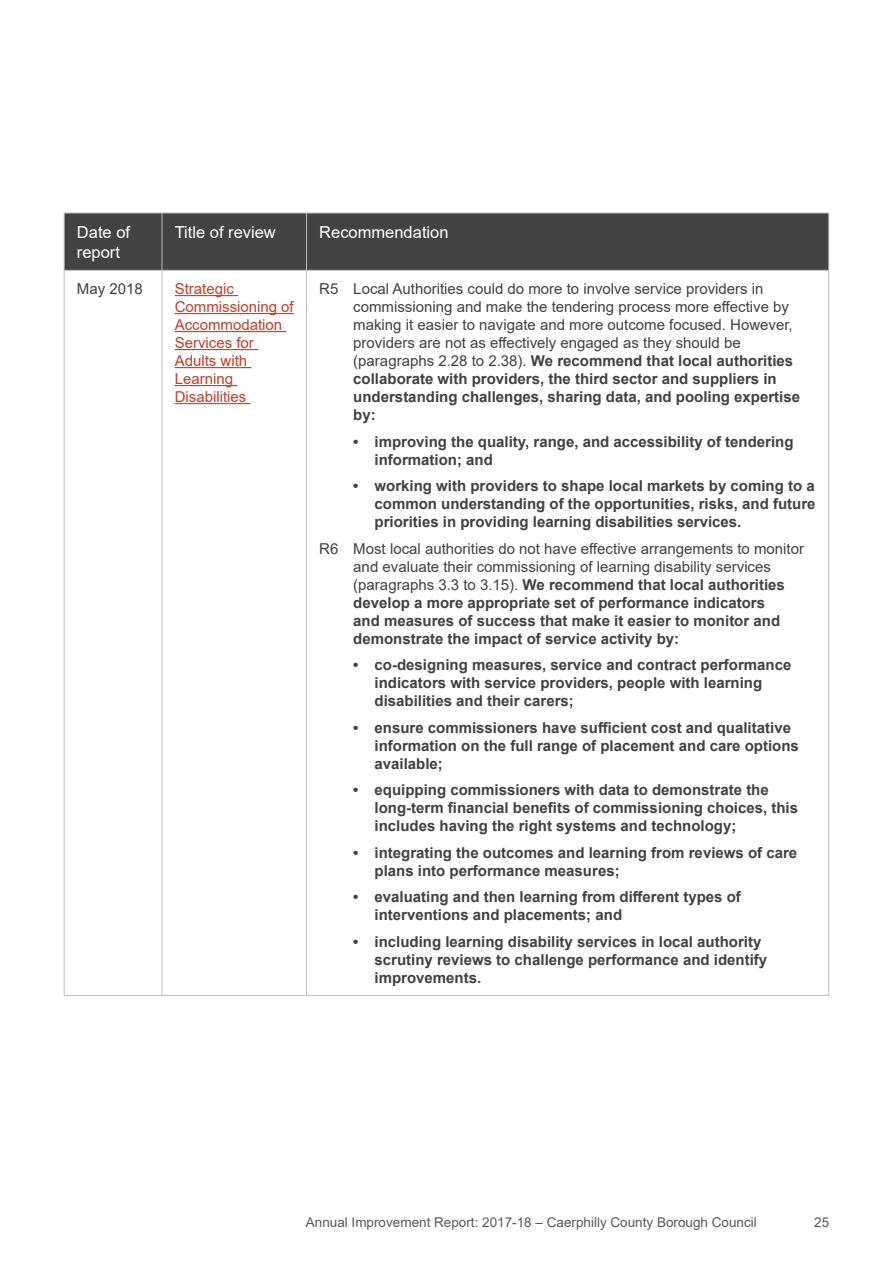
<style>
.page{position:relative;width:893px;height:1263px;background:#fff}
.page>*{position:absolute;margin:0;border:0;box-sizing:border-box;transform-origin:0 0}
.Table_header_text{font:16.5px/19.8px "Arial";color:#fff}
.Table_text{font:700 15px/18px "Arial";color:#414042}
.Table_text-2{font:15px/18px "Arial";color:#414042}
.Table_text-3{font:15px/18px "Arial";color:#c53c26}
.t1{font:13.5px "Arial";color:#58595b}
.s1{font-weight:700}
.s2{font-weight:400}
</style>
<div class="page">
<div style="left:65px;top:214px;width:763px;height:56px;background:#434343"></div>
<hr style="left:64px;top:213px;width:98px;height:1px;background:#bcbec0">
<hr style="left:64px;top:213px;width:1px;height:57px;background:#bcbec0">
<hr style="left:162px;top:213px;width:145px;height:1px;background:#bcbec0">
<hr style="left:162px;top:213px;width:1px;height:57px;background:#bcbec0">
<hr style="left:307px;top:213px;width:522px;height:1px;background:#bcbec0">
<hr style="left:306px;top:213px;width:1px;height:57px;background:#bcbec0">
<hr style="left:828px;top:213px;width:1px;height:57px;background:#bcbec0">
<hr style="left:64px;top:270px;width:98px;height:1px;background:#bcbec0">
<hr style="left:64px;top:271px;width:1px;height:724px;background:#bcbec0">
<hr style="left:162px;top:270px;width:145px;height:1px;background:#bcbec0">
<hr style="left:162px;top:271px;width:1px;height:724px;background:#bcbec0">
<hr style="left:307px;top:270px;width:522px;height:1px;background:#bcbec0">
<hr style="left:306px;top:271px;width:1px;height:724px;background:#bcbec0">
<hr style="left:828px;top:271px;width:1px;height:724px;background:#bcbec0">
<hr style="left:64px;top:995px;width:98px;height:1px;background:#bcbec0">
<hr style="left:162px;top:995px;width:145px;height:1px;background:#bcbec0">
<hr style="left:307px;top:995px;width:522px;height:1px;background:#bcbec0">
<hr style="left:175px;top:295px;width:63px;height:1px;background:#c53c26">
<hr style="left:175px;top:313px;width:119px;height:1px;background:#c53c26">
<hr style="left:175px;top:331px;width:111px;height:1px;background:#c53c26">
<hr style="left:175px;top:349px;width:83px;height:1px;background:#c53c26">
<hr style="left:175px;top:367px;width:76px;height:1px;background:#c53c26">
<hr style="left:175px;top:385px;width:62px;height:1px;background:#c53c26">
<hr style="left:175px;top:403px;width:76px;height:1px;background:#c53c26">
<p class="Table_header_text" style="left:77px;top:222px;width:55px">Date of report</p>
<p class="Table_header_text" style="left:175px;top:222px;width:103px">Title of review</p>
<p class="Table_header_text" style="left:319px;top:222px;width:131px">Recommendation</p>
<p class="Table_text-2" style="left:77px;top:280px;width:67px">May 2018</p>
<p class="Table_text-3" style="left:175px;top:280px;width:121px">Strategic<br>Commissioning of<br>Accommodation<br>Services for<br>Adults with<br>Learning<br>Disabilities</p>
<p class="Table_text-2" style="left:353px;top:280px;width:448px;text-indent:-34px">R5 Local Authorities could do more to involve service providers in commissioning and make the tendering process more effective by making it easier to navigate and more outcome focused. However, providers are not as effectively engaged as they should be (paragraphs 2.28 to 2.38). <span class="s1">We recommend that local authorities collaborate with providers, the third sector and suppliers in understanding challenges, sharing data, and pooling expertise by:</span></p>
<p class="Table_text" style="left:375px;top:432px;width:420px;text-indent:-21px">• improving the quality, range, and accessibility of tendering information; and</p>
<p class="Table_text" style="left:375px;top:477px;width:442px;text-align:justify;text-indent:-21px">• working with providers to shape local markets by coming to a common understanding of the opportunities, risks, and future priorities in providing learning disabilities services.</p>
<p class="Table_text" style="left:353px;top:539px;width:452px;text-indent:-34px"><span class="s2">R6 Most local authorities do not have effective arrangements to monitor and evaluate their commissioning of learning disability services (paragraphs 3.3 to 3.15).</span> We recommend that local authorities develop a more appropriate set of performance indicators<br>and measures of success that make it easier to monitor and demonstrate the impact of service activity by:</p>
<p class="Table_text" style="left:375px;top:656px;width:418px;text-indent:-21px">• co-designing measures, service and contract performance indicators with service providers, people with learning disabilities and their carers;</p>
<p class="Table_text" style="left:375px;top:718px;width:426px;text-indent:-21px">• ensure commissioners have sufficient cost and qualitative information on the full range of placement and care options available;</p>
<p class="Table_text" style="left:375px;top:781px;width:425px;text-indent:-21px">• equipping commissioners with data to demonstrate the long-term financial benefits of commissioning choices, this includes having the right systems and technology;</p>
<p class="Table_text" style="left:375px;top:843px;width:424px;text-indent:-21px">• integrating the outcomes and learning from reviews of care plans into performance measures;</p>
<p class="Table_text" style="left:375px;top:888px;width:368px;text-indent:-21px">• evaluating and then learning from different types of interventions and placements; and</p>
<p class="Table_text" style="left:375px;top:932px;width:394px;text-indent:-21px">• including learning disability services in local authority scrutiny reviews to challenge performance and identify improvements.</p>
<p class="t1" style="left:306px;top:1213px;width:452px">Annual Improvement Report: 2017-18 – Caerphilly County Borough Council</p>
<p class="t1" style="left:814px;top:1213px;width:17px">25</p>
</div>
